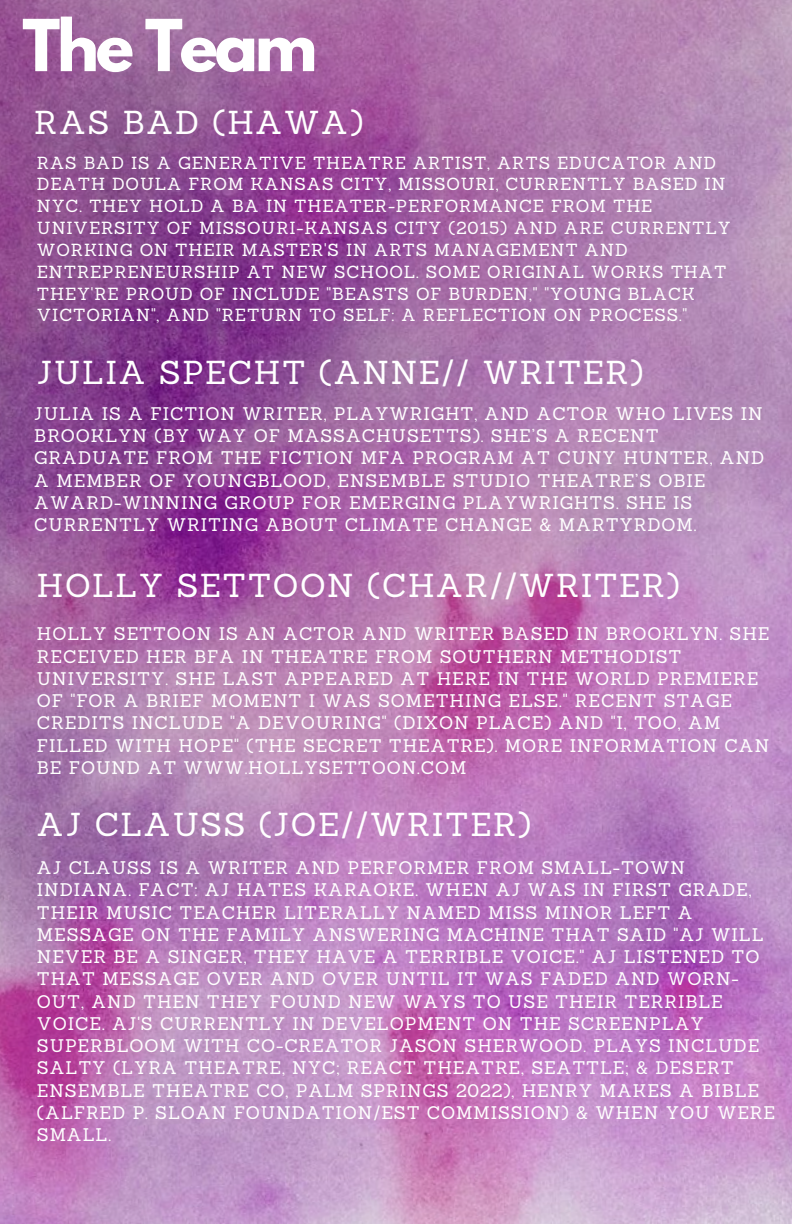
<style>
.page{position:relative;width:792px;height:1224px;background:#fff}
.page>*{position:absolute;margin:0;border:0;box-sizing:border-box;transform-origin:0 0}
.t1{font:700 63.4px "League Spartan";letter-spacing:-.05em;color:#fff}
.t2{font:32.4px "Sanchez";letter-spacing:.05em;color:#fff}
.t3{font:17.8px/22.2px "Sanchez";letter-spacing:.05em;color:#fff}
.t4{font:17.2px/21.8px "Sanchez";letter-spacing:.05em;color:#fff}
</style>
<div class="page">
<img style="left:0;top:0;width:792px;height:1224px">
<p class="t1" style="left:22px;top:14px;width:297px">The Team</p>
<p class="t2" style="left:34px;top:102px;width:331px">RAS BAD (HAWA)</p>
<p class="t4" style="left:37px;top:151px;width:695px">RAS BAD IS A GENERATIVE THEATRE ARTIST, ARTS EDUCATOR AND DEATH DOULA FROM KANSAS CITY, MISSOURI, CURRENTLY BASED IN NYC. THEY HOLD A BA IN THEATER-PERFORMANCE FROM THE UNIVERSITY OF MISSOURI-KANSAS CITY (2015) AND ARE CURRENTLY WORKING ON THEIR MASTER'S IN ARTS MANAGEMENT AND ENTREPRENEURSHIP AT NEW SCHOOL. SOME ORIGINAL WORKS THAT THEY'RE PROUD OF INCLUDE "BEASTS OF BURDEN," "YOUNG BLACK VICTORIAN", AND "RETURN TO SELF: A REFLECTION ON PROCESS."</p>
<p class="t2" style="left:37px;top:352px;width:608px">JULIA SPECHT (ANNE// WRITER)</p>
<p class="t3" style="left:34px;top:402px;width:732px">JULIA IS A FICTION WRITER, PLAYWRIGHT, AND ACTOR WHO LIVES IN BROOKLYN (BY WAY OF MASSACHUSETTS). SHE’S A RECENT GRADUATE FROM THE FICTION MFA PROGRAM AT CUNY HUNTER, AND A MEMBER OF YOUNGBLOOD, ENSEMBLE STUDIO THEATRE’S OBIE AWARD-WINNING GROUP FOR EMERGING PLAYWRIGHTS. SHE IS CURRENTLY WRITING ABOUT CLIMATE CHANGE &amp; MARTYRDOM.</p>
<p class="t2" style="left:37px;top:564px;width:645px">HOLLY SETTOON (CHAR//WRITER)</p>
<p class="t3" style="left:37px;top:623px;width:734px">HOLLY SETTOON IS AN ACTOR AND WRITER BASED IN BROOKLYN. SHE RECEIVED HER BFA IN THEATRE FROM SOUTHERN METHODIST UNIVERSITY. SHE LAST APPEARED AT HERE IN THE WORLD PREMIERE OF "FOR A BRIEF MOMENT I WAS SOMETHING ELSE." RECENT STAGE CREDITS INCLUDE "A DEVOURING" (DIXON PLACE) AND "I, TOO, AM FILLED WITH HOPE" (THE SECRET THEATRE). MORE INFORMATION CAN BE FOUND AT WWW.HOLLYSETTOON.COM</p>
<p class="t2" style="left:37px;top:804px;width:496px">AJ CLAUSS (JOE//WRITER)</p>
<p class="t3" style="left:37px;top:857px;width:740px">AJ CLAUSS IS A WRITER AND PERFORMER FROM SMALL-TOWN INDIANA. FACT: AJ HATES KARAOKE. WHEN AJ WAS IN FIRST GRADE, THEIR MUSIC TEACHER LITERALLY NAMED MISS MINOR LEFT A MESSAGE ON THE FAMILY ANSWERING MACHINE THAT SAID "AJ WILL NEVER BE A SINGER, THEY HAVE A TERRIBLE VOICE." AJ LISTENED TO THAT MESSAGE OVER AND OVER UNTIL IT WAS FADED AND WORN-OUT, AND THEN THEY FOUND NEW WAYS TO USE THEIR TERRIBLE VOICE. AJ'S CURRENTLY IN DEVELOPMENT ON THE SCREENPLAY SUPERBLOOM WITH CO-CREATOR JASON SHERWOOD. PLAYS INCLUDE SALTY (LYRA THEATRE, NYC; REACT THEATRE, SEATTLE; &amp; DESERT ENSEMBLE THEATRE CO, PALM SPRINGS 2022), HENRY MAKES A BIBLE (ALFRED P. SLOAN FOUNDATION/EST COMMISSION) &amp; WHEN YOU WERE SMALL.</p>
</div>
